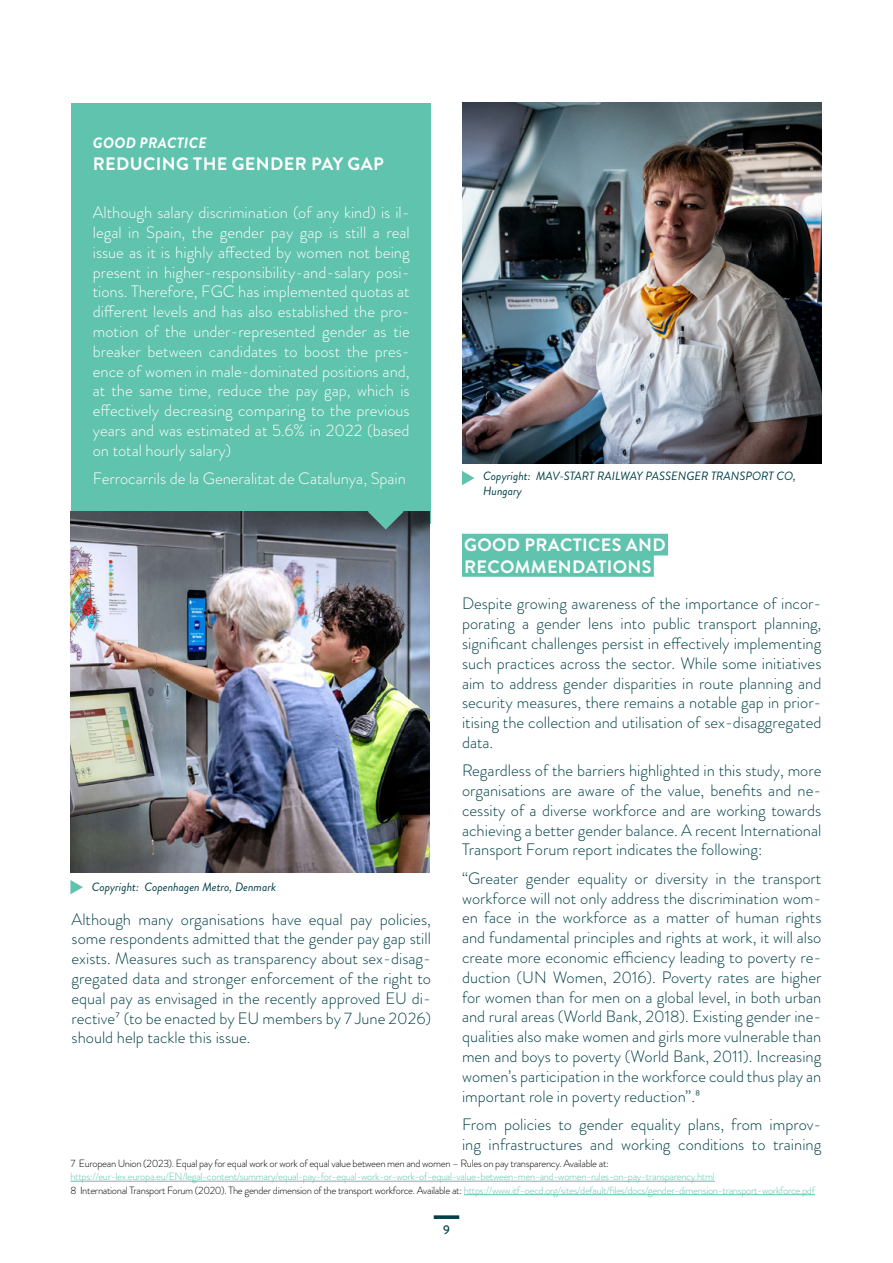
<style>
.page{position:relative;width:893px;height:1263px;background:#fff}
.page>*{position:absolute;margin:0;border:0;box-sizing:border-box;transform-origin:0 0}
.t1{font:700 18px/21.3px "Brandon Grotesque";letter-spacing:.02em;color:#fff}
.t2{font:300 16.5px/19.8px "Brandon Grotesque";color:#004047;text-align:justify}
.t3{font:300 16.5px/19.8px "Brandon Grotesque";color:#fff;text-align:justify}
.t4{font:italic 700 15px "Brandon Grotesque";letter-spacing:.02em;color:#fff}
.t5{font:500 12.6px "Brandon Grotesque";color:#004047}
.t6{font:italic 12px/15px "Brandon Grotesque";color:#004047}
.t7{font:300 10.5px/13.5px "Brandon Grotesque";letter-spacing:-.03em;color:#60c3ad}
.t8{font:300 10.5px "Brandon Grotesque";letter-spacing:-.03em;color:#000}
.s1{color:#000}
</style>
<div class="page">
<svg style="left:434px;top:1215px;width:25px;height:4px"></svg>
<div style="left:462px;top:534px;width:206px;height:21px;background:#60c3ad"></div>
<div style="left:462px;top:555px;width:192px;height:22px;background:#60c3ad"></div>
<img style="left:462px;top:103px;width:359px;height:360px">
<svg style="left:462px;top:471px;width:12px;height:14px"></svg>
<div style="left:72px;top:103px;width:359px;height:421px;background:#60c3ad"></div>
<img style="left:70px;top:512px;width:360px;height:360px">
<svg style="left:368px;top:511px;width:36px;height:18px"></svg>
<svg style="left:70px;top:880px;width:13px;height:14px"></svg>
<hr style="left:70px;top:1181px;width:645px;height:1px;background:#60c3ad">
<hr style="left:464px;top:1194px;width:351px;height:1px;background:#60c3ad">
<p class="t4" style="left:93px;top:132px;width:115px">GOOD PRACTICE</p>
<p class="t1" style="left:93px;top:154px;width:292px">REDUCING THE GENDER PAY GAP</p>
<p class="t3" style="left:93px;top:203px;width:318px">Although salary discrimination (of any kind) is il&shy;legal in Spain, the gender pay gap is still a real issue as it is highly affected by women not being present in higher-responsibility-and-salary posi&shy;tions. Therefore, FGC has implemented quotas at different levels and has also established the pro&shy;motion of the under-represented gender as tie breaker between candidates to boost the pres&shy;ence of women in male-dominated positions and, at the same time, reduce the pay gap, which is effectively decreasing comparing to the previous years and was estimated at 5.6% in 2022 (based on total hourly salary)</p>
<p class="t3" style="left:93px;top:469px;width:315px">Ferrocarrils de la Generalitat de Catalunya, Spain</p>
<p class="t6" style="left:92px;top:879px;width:186px">Copyright: Copenhagen Metro, Denmark</p>
<p class="t2" style="left:72px;top:909px;width:361px">Although many organisations have equal pay policies, some respondents admitted that the gender pay gap still exists. Measures such as transparency about sex-disag&shy;gregated data and stronger enforcement of the right to equal pay as envisaged in the recently approved EU di&shy;rective7 (to be enacted by EU members by 7 June 2026) should help tackle this issue.</p>
<p class="t6" style="left:483px;top:469px;width:314px">Copyright: MAV-START RAILWAY PASSENGER TRANSPORT CO,<br>Hungary</p>
<p class="t1" style="left:464px;top:535px;width:203px">GOOD PRACTICES AND<br>RECOMMENDATIONS</p>
<p class="t2" style="left:462px;top:594px;width:361px">Despite growing awareness of the importance of incor&shy;porating a gender lens into public transport planning, significant challenges persist in effectively implementing such practices across the sector. While some initiatives aim to address gender disparities in route planning and security measures, there remains a notable gap in prior&shy;itising the collection and utilisation of sex-disaggregated data.</p>
<p class="t2" style="left:462px;top:761px;width:361px">Regardless of the barriers highlighted in this study, more organisations are aware of the value, benefits and ne&shy;cessity of a diverse workforce and are working towards achieving a better gender balance. A recent International Transport Forum report indicates the following:</p>
<p class="t2" style="left:462px;top:868px;width:361px">“Greater gender equality or diversity in the transport workforce will not only address the discrimination wom&shy;en face in the workforce as a matter of human rights and fundamental principles and rights at work, it will also create more economic efficiency leading to poverty re&shy;duction (UN Women, 2016). Poverty rates are higher for women than for men on a global level, in both urban and rural areas (World Bank, 2018). Existing gender ine&shy;qualities also make women and girls more vulnerable than men and boys to poverty (World Bank, 2011). Increasing women’s participation in the workforce could thus play an important role in poverty reduction”.8</p>
<p class="t2" style="left:462px;top:1114px;width:361px">From policies to gender equality plans, from improv&shy;ing infrastructures and working conditions to training</p>
<p class="t8" style="left:70px;top:1156px;width:540px">7 European Union (2023). Equal pay for equal work or work of equal value between men and women – Rules on pay transparency. Available at:</p>
<p class="t7" style="left:70px;top:1170px;width:746px">https://eur-lex.europa.eu/EN/legal-content/summary/equal-pay-for-equal-work-or-work-of-equal-value-between-men-and-women-rules-on-pay-transparency.html<br><span class="s1">8 International Transport Forum (2020). The gender dimension of the transport workforce. Available at:</span> https://www.itf-oecd.org/sites/default/files/docs/gender-dimension-transport-workforce.pdf</p>
<p class="t5" style="left:443px;top:1221px;width:8px">9</p>
</div>
